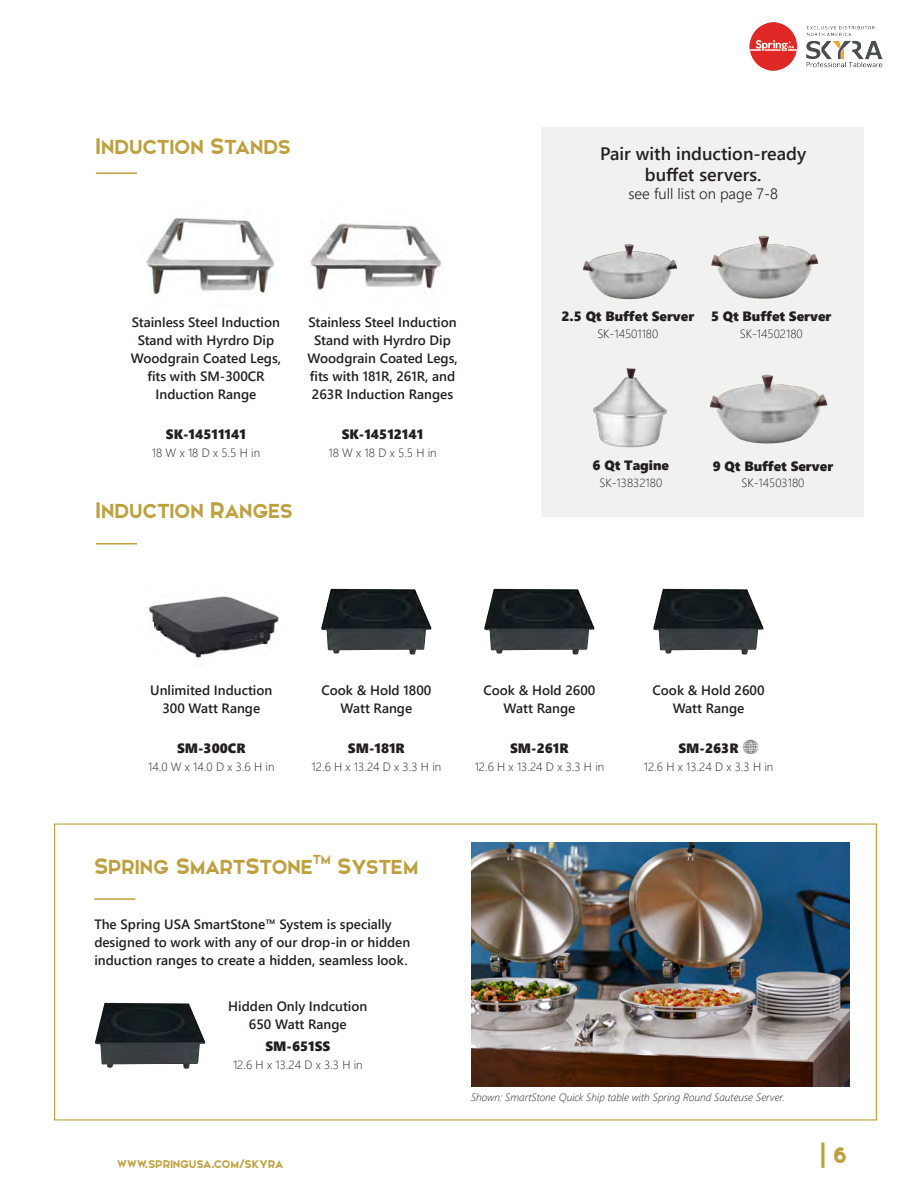
<style>
.page{position:relative;width:918px;height:1188px;background:#fff}
.page>*{position:absolute;margin:0;border:0;box-sizing:border-box;transform-origin:0 0}
.t1{font:30px "Elkwood";letter-spacing:.01em;color:#bda140}
.t2{font:600 18px/21px "Segoe UI";color:#231f20;text-align:center}
.t3{font:16.5px "Elkwood";letter-spacing:.02em;color:#bda140}
.t4{font:300 15px "Segoe UI";color:#231f20}
.t5{font:600 13.5px/18px "Segoe UI";color:#231f20;text-align:center}
.t6{font:13.5px "Segoe UI Black";color:#231f20}
.t7{font:300 12px "Segoe UI";color:#231f20}
.t8{font:italic 300 10.5px "Segoe UI";color:#231f20}
</style>
<div class="page">
<img style="left:749px;top:23px;width:134px;height:48px">
<img style="left:148px;top:596px;width:131px;height:63px">
<img style="left:321px;top:589px;width:111px;height:66px">
<img style="left:484px;top:589px;width:111px;height:66px">
<img style="left:653px;top:589px;width:111px;height:66px">
<img style="left:743px;top:739px;width:15px;height:16px">
<hr style="left:96px;top:543px;width:41px;height:1px;background:#bda140">
<hr style="left:94px;top:898px;width:41px;height:2px;background:#bda140">
<img style="left:95px;top:1003px;width:111px;height:66px">
<img style="left:471px;top:843px;width:378px;height:244px">
<div style="left:541px;top:127px;width:322px;height:390px;background:#f1f2f0"></div>
<hr style="left:96px;top:172px;width:41px;height:2px;background:#bda140">
<img style="left:146px;top:217px;width:128px;height:79px">
<img style="left:310px;top:223px;width:132px;height:69px">
<img style="left:583px;top:243px;width:94px;height:57px">
<img style="left:711px;top:235px;width:108px;height:64px">
<img style="left:709px;top:374px;width:119px;height:70px">
<img style="left:593px;top:368px;width:74px;height:80px">
<h1 class="t1" style="left:96px;top:132px;width:196px">Induction Stands</h1>
<p class="t5" style="left:131px;top:312px;width:152px">Stainless Steel Induction<br>Stand with Hyrdro Dip<br>Woodgrain Coated Legs, fits with SM-300CR<br>Induction Range</p>
<p class="t6" style="left:166px;top:424px;width:81px">SK-14511141</p>
<p class="t7" style="left:152px;top:441px;width:110px">18 W x 18 D x 5.5 H in</p>
<p class="t5" style="left:307px;top:312px;width:152px">Stainless Steel Induction<br>Stand with Hyrdro Dip<br>Woodgrain Coated Legs, fits with 181R, 261R, and<br>263R Induction Ranges</p>
<p class="t6" style="left:342px;top:424px;width:83px">SK-14512141</p>
<p class="t7" style="left:329px;top:441px;width:110px">18 W x 18 D x 5.5 H in</p>
<h1 class="t1" style="left:96px;top:495px;width:198px">Induction Ranges</h1>
<h2 class="t2" style="left:600px;top:142px;width:208px">Pair with induction-ready buffet servers.</h2>
<p class="t4" style="left:628px;top:180px;width:151px">see full list on page 7-8</p>
<p class="t6" style="left:561px;top:307px;width:134px">2.5 Qt Buffet Server</p>
<p class="t7" style="left:597px;top:322px;width:62px">SK-14501180</p>
<p class="t6" style="left:711px;top:307px;width:122px">5 Qt Buffet Server</p>
<p class="t7" style="left:740px;top:322px;width:64px">SK-14502180</p>
<p class="t6" style="left:593px;top:456px;width:78px">6 Qt Tagine</p>
<p class="t7" style="left:599px;top:471px;width:64px">SK-13832180</p>
<p class="t6" style="left:713px;top:456px;width:122px">9 Qt Buffet Server</p>
<p class="t7" style="left:742px;top:472px;width:64px">SK-14503180</p>
<p class="t5" style="left:150px;top:680px;width:124px">Unlimited Induction<br>300 Watt Range</p>
<p class="t6" style="left:177px;top:738px;width:70px">SM-300CR</p>
<p class="t7" style="left:148px;top:755px;width:128px">14.0 W x 14.0 D x 3.6 H in</p>
<p class="t5" style="left:321px;top:680px;width:111px">Cook &amp; Hold 1800<br>Watt Range</p>
<p class="t6" style="left:348px;top:738px;width:58px">SM-181R</p>
<p class="t7" style="left:312px;top:755px;width:131px">12.6 H x 13.24 D x 3.3 H in</p>
<p class="t5" style="left:483px;top:680px;width:114px">Cook &amp; Hold 2600<br>Watt Range</p>
<p class="t6" style="left:510px;top:738px;width:60px">SM-261R</p>
<p class="t7" style="left:475px;top:755px;width:131px">12.6 H x 13.24 D x 3.3 H in</p>
<p class="t5" style="left:653px;top:680px;width:114px">Cook &amp; Hold 2600<br>Watt Range</p>
<p class="t6" style="left:679px;top:738px;width:62px">SM-263R</p>
<p class="t7" style="left:644px;top:755px;width:131px">12.6 H x 13.24 D x 3.3 H in</p>
<h1 class="t1" style="left:94px;top:852px;width:325px">Spring SmartStone<sup>TM</sup> System</h1>
<p class="t5" style="left:94px;top:915px;width:318px;text-align:left">The Spring USA SmartStone™ System is specially designed to work with any of our drop-in or hidden induction ranges to create a hidden, seamless look.</p>
<p class="t5" style="left:228px;top:996px;width:141px">Hidden Only Indcution<br>650 Watt Range</p>
<p class="t6" style="left:266px;top:1036px;width:66px">SM-651SS</p>
<p class="t7" style="left:233px;top:1053px;width:131px">12.6 H x 13.24 D x 3.3 H in</p>
<p class="t3" style="left:117px;top:1156px;width:168px">www.springusa.com/skyra</p>
<p class="t8" style="left:471px;top:1088px;width:315px">Shown: SmartStone Quick Ship table with Spring Round Sauteuse Server.</p>
<h1 class="t1" style="left:821px;top:1141px;width:28px">| 6</h1>
</div>
